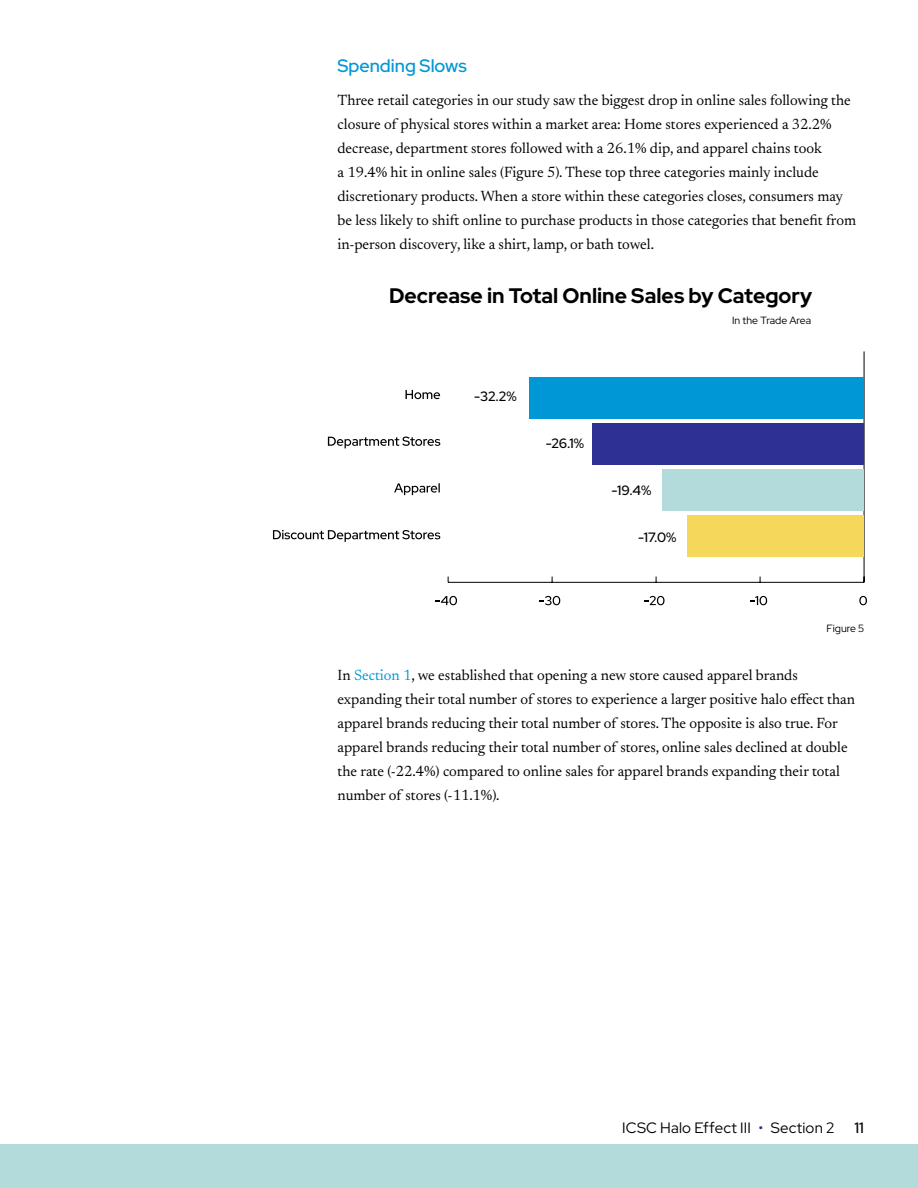
<style>
.page{position:relative;width:918px;height:1188px;background:#fff}
.page>*{position:absolute;margin:0;border:0;box-sizing:border-box;transform-origin:0 0}
.t1{font:700 21px "Red Hat Display";color:#000}
.t2{font:500 18px "Red Hat Display";color:#0097d6}
.t3{font:15px/24px "Newsreader 24 pt";color:#000}
.t4{font:15px "Red Hat Display";letter-spacing:.01em;color:#000}
.t5{font:500 15px "Red Hat Display";color:#000}
.t6{font:500 13.5px "Red Hat Display";color:#000}
.t7{font:10.5px "Red Hat Display";color:#000}
.s1{color:#0097d6}
.s2{color:#2e3092}
</style>
<div class="page">
<div style="left:0;top:1145px;width:918px;height:43px;background:#b3dbdc"></div>
<svg style="left:435px;top:596px;width:22px;height:9px"></svg>
<svg style="left:539px;top:596px;width:21px;height:9px"></svg>
<svg style="left:644px;top:596px;width:21px;height:9px"></svg>
<svg style="left:750px;top:596px;width:17px;height:9px"></svg>
<svg style="left:859px;top:596px;width:8px;height:9px"></svg>
<hr style="left:448px;top:582px;width:416px;height:1px;background:#000">
<hr style="left:864px;top:351px;width:1px;height:231px;background:#000">
<div style="left:687px;top:515px;width:177px;height:42px;background:#f5d85a"></div>
<div style="left:662px;top:469px;width:202px;height:42px;background:#b3dbdc"></div>
<div style="left:593px;top:423px;width:271px;height:42px;background:#2e3092"></div>
<div style="left:529px;top:377px;width:335px;height:41px;background:#0097d6"></div>
<svg style="left:406px;top:390px;width:34px;height:9px"></svg>
<svg style="left:328px;top:437px;width:112px;height:11px"></svg>
<svg style="left:394px;top:483px;width:46px;height:12px"></svg>
<svg style="left:273px;top:530px;width:167px;height:12px"></svg>
<p class="t2" style="left:338px;top:54px;width:131px">Spending Slows</p>
<p class="t3" style="left:338px;top:87px;width:520px">Three retail categories in our study saw the biggest drop in online sales following the closure of physical stores within a market area: Home stores experienced a 32.2% decrease, department stores followed with a 26.1% dip, and apparel chains took<br>a 19.4% hit in online sales (Figure 5). These top three categories mainly include discretionary products. When a store within these categories closes, consumers may be less likely to shift online to purchase products in those categories that benefit from in-person discovery, like a shirt, lamp, or bath towel.</p>
<h1 class="t1" style="left:389px;top:282px;width:425px">Decrease in Total Online Sales by Category</h1>
<p class="t6" style="left:474px;top:387px;width:44px">-32.2%</p>
<p class="t6" style="left:546px;top:434px;width:40px">-26.1%</p>
<p class="t6" style="left:612px;top:482px;width:42px">-19.4%</p>
<p class="t6" style="left:638px;top:529px;width:40px">-17.0%</p>
<p class="t7" style="left:732px;top:313px;width:80px">In the Trade Area</p>
<p class="t7" style="left:827px;top:622px;width:39px">Figure 5</p>
<p class="t3" style="left:338px;top:663px;width:519px">In <span class="s1">Section 1</span>, we established that opening a new store caused apparel brands expanding their total number of stores to experience a larger positive halo effect than apparel brands reducing their total number of stores. The opposite is also true. For apparel brands reducing their total number of stores, online sales declined at double the rate (-22.4%) compared to online sales for apparel brands expanding their total number of stores (-11.1%).</p>
<p class="t4" style="left:622px;top:1118px;width:214px">ICSC Halo Effect III <span class="s2">•</span> Section 2</p>
<p class="t5" style="left:854px;top:1118px;width:11px">11</p>
</div>
